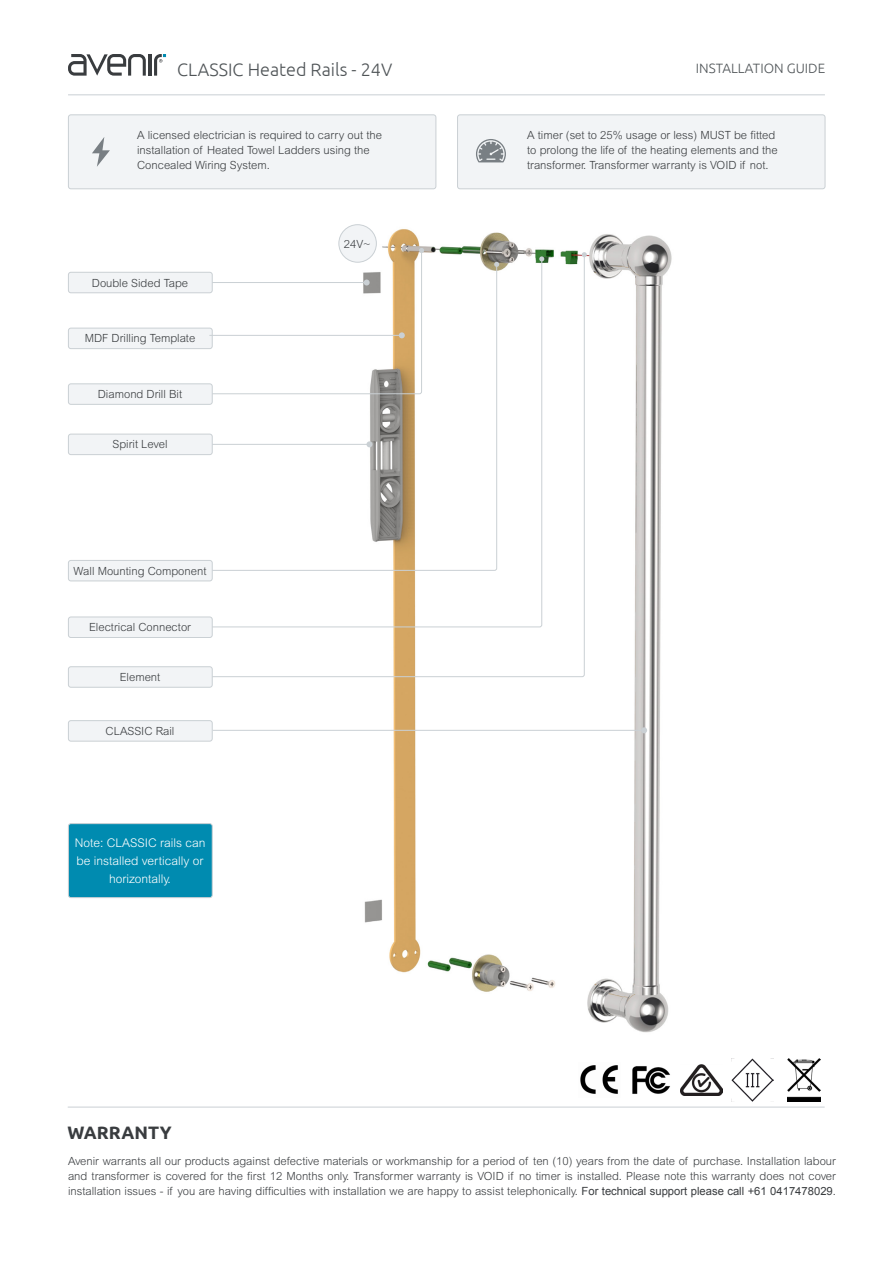
<style>
.page{position:relative;width:893px;height:1263px;background:#fff}
.page>*{position:absolute;margin:0;border:0;box-sizing:border-box;transform-origin:0 0}
.t1{font:300 18px "Ubuntu";color:#4f5457}
.t2{font:700 18px "Ubuntu";color:#393c3f}
.t3{font:300 13.5px "Ubuntu";color:#4f5457}
.t4{font:300 12px/18px "Arial MT Std";color:#fff;text-align:center}
.t5{font:300 11.25px/15px "Arial MT Std";color:#393c3f}
.s1{font-family:"Arial";font-weight:400}
</style>
<div class="page">
<hr style="left:68px;top:95px;width:757px;height:1px;background:#cad0d4">
<hr style="left:149px;top:54px;width:3px;height:22px;background:#393c3f">
<svg style="left:154px;top:54px;width:12px;height:22px"></svg>
<svg style="left:68px;top:54px;width:78px;height:22px"></svg>
<hr style="left:68px;top:1107px;width:757px;height:1px;background:#cad0d4">
<div style="left:68px;top:115px;width:368px;height:74px;background:#f2f4f6;border-radius:3px"></div>
<div style="left:68px;top:114px;width:368px;height:75px;border:1px solid #cad0d4;border-radius:3px"></div>
<div style="left:458px;top:115px;width:367px;height:74px;background:#f2f4f6;border-radius:3px"></div>
<div style="left:457px;top:114px;width:368px;height:75px;border:1px solid #cad0d4;border-radius:3px"></div>
<svg style="left:476px;top:139px;width:30px;height:23px"></svg>
<svg style="left:92px;top:137px;width:18px;height:30px"></svg>
<img style="left:364px;top:226px;width:308px;height:807px">
<div style="left:339px;top:225px;width:37px;height:37px;background:#f2f4f6;border-radius:50%"></div>
<div style="left:338px;top:224px;width:39px;height:39px;border:1px solid #cad0d4;border-radius:50%"></div>
<hr style="left:213px;top:730px;width:431px;height:1px;background:#cad0d4">
<svg style="left:641px;top:727px;width:6px;height:6px"></svg>
<div style="left:68px;top:328px;width:144px;height:21px;background:#f2f4f6;border-radius:3px"></div>
<div style="left:68px;top:328px;width:145px;height:21px;border:1px solid #cad0d4;border-radius:3px"></div>
<div style="left:68px;top:272px;width:144px;height:21px;background:#f2f4f6;border-radius:3px"></div>
<div style="left:68px;top:272px;width:145px;height:21px;border:1px solid #cad0d4;border-radius:3px"></div>
<div style="left:68px;top:384px;width:144px;height:20px;background:#f2f4f6;border-radius:3px"></div>
<div style="left:68px;top:383px;width:145px;height:22px;border:1px solid #cad0d4;border-radius:3px"></div>
<div style="left:68px;top:721px;width:144px;height:20px;background:#f2f4f6;border-radius:3px"></div>
<div style="left:68px;top:720px;width:145px;height:21px;border:1px solid #cad0d4;border-radius:3px"></div>
<div style="left:68px;top:824px;width:144px;height:74px;background:#008bb0;border-radius:3px"></div>
<div style="left:68px;top:823px;width:145px;height:75px;border:1px solid #cad0d4;border-radius:3px"></div>
<img style="left:580px;top:1065px;width:38px;height:29px">
<img style="left:632px;top:1066px;width:38px;height:28px">
<img style="left:680px;top:1064px;width:43px;height:32px">
<img style="left:731px;top:1059px;width:43px;height:42px">
<img style="left:787px;top:1059px;width:33px;height:42px">
<svg style="left:339px;top:248px;width:85px;height:6px"></svg>
<div style="left:68px;top:434px;width:144px;height:21px;background:#f2f4f6;border-radius:3px"></div>
<div style="left:68px;top:434px;width:145px;height:21px;border:1px solid #cad0d4;border-radius:3px"></div>
<div style="left:68px;top:617px;width:144px;height:20px;background:#f2f4f6;border-radius:3px"></div>
<div style="left:68px;top:617px;width:145px;height:21px;border:1px solid #cad0d4;border-radius:3px"></div>
<svg style="left:205px;top:254px;width:380px;height:423px"></svg>
<svg style="left:582px;top:252px;width:5px;height:5px"></svg>
<div style="left:68px;top:667px;width:144px;height:20px;background:#f2f4f6;border-radius:3px"></div>
<div style="left:68px;top:666px;width:145px;height:22px;border:1px solid #cad0d4;border-radius:3px"></div>
<svg style="left:205px;top:264px;width:292px;height:307px"></svg>
<svg style="left:494px;top:262px;width:5px;height:5px"></svg>
<div style="left:68px;top:560px;width:144px;height:21px;background:#f2f4f6;border-radius:3px"></div>
<div style="left:68px;top:560px;width:145px;height:21px;border:1px solid #cad0d4;border-radius:3px"></div>
<h1 class="t1" style="left:177px;top:59px;width:217px">CLASSIC Heated Rails - 24V</h1>
<p class="t3" style="left:696px;top:61px;width:131px">INSTALLATION GUIDE</p>
<p class="t5" style="left:137px;top:128px;width:246px">A licensed electrician is required to carry out the installation of Heated Towel Ladders using the<br>Concealed Wiring System.</p>
<p class="t5" style="left:527px;top:128px;width:252px">A timer (set to 25% usage or less) MUST be fitted to prolong the life of the heating elements and the transformer. Transformer warranty is VOID if not.</p>
<p class="t5" style="left:92px;top:275px;width:98px">Double Sided Tape</p>
<p class="t5" style="left:85px;top:331px;width:112px">MDF Drilling Template</p>
<p class="t5" style="left:98px;top:387px;width:86px">Diamond Drill Bit</p>
<p class="t5" style="left:113px;top:437px;width:56px">Spirit Level</p>
<p class="t5" style="left:74px;top:563px;width:134px">Wall Mounting Component</p>
<p class="t5" style="left:89px;top:620px;width:103px">Electrical Connector</p>
<p class="t5" style="left:120px;top:670px;width:42px">Element</p>
<p class="t5" style="left:106px;top:723px;width:70px">CLASSIC Rail</p>
<p class="t4" style="left:75px;top:834px;width:132px">Note: CLASSIC rails can be installed vertically or horizontally.</p>
<p class="t5" style="left:344px;top:236px;width:28px">24V~</p>
<h1 class="t2" style="left:68px;top:1122px;width:106px">WARRANTY</h1>
<p class="t5" style="left:68px;top:1153px;width:769px;text-align:justify">Avenir warrants all our products against defective materials or workmanship for a period of ten (10) years from the date of purchase. Installation labour and transformer is covered for the first 12 Months only. Transformer warranty is VOID if no timer is installed. Please note this warranty does not cover installation issues - if you are having difficulties with installation we are happy to assist telephonically. <span class="s1">For technical support please call +61 0417478029</span>.</p>
</div>
